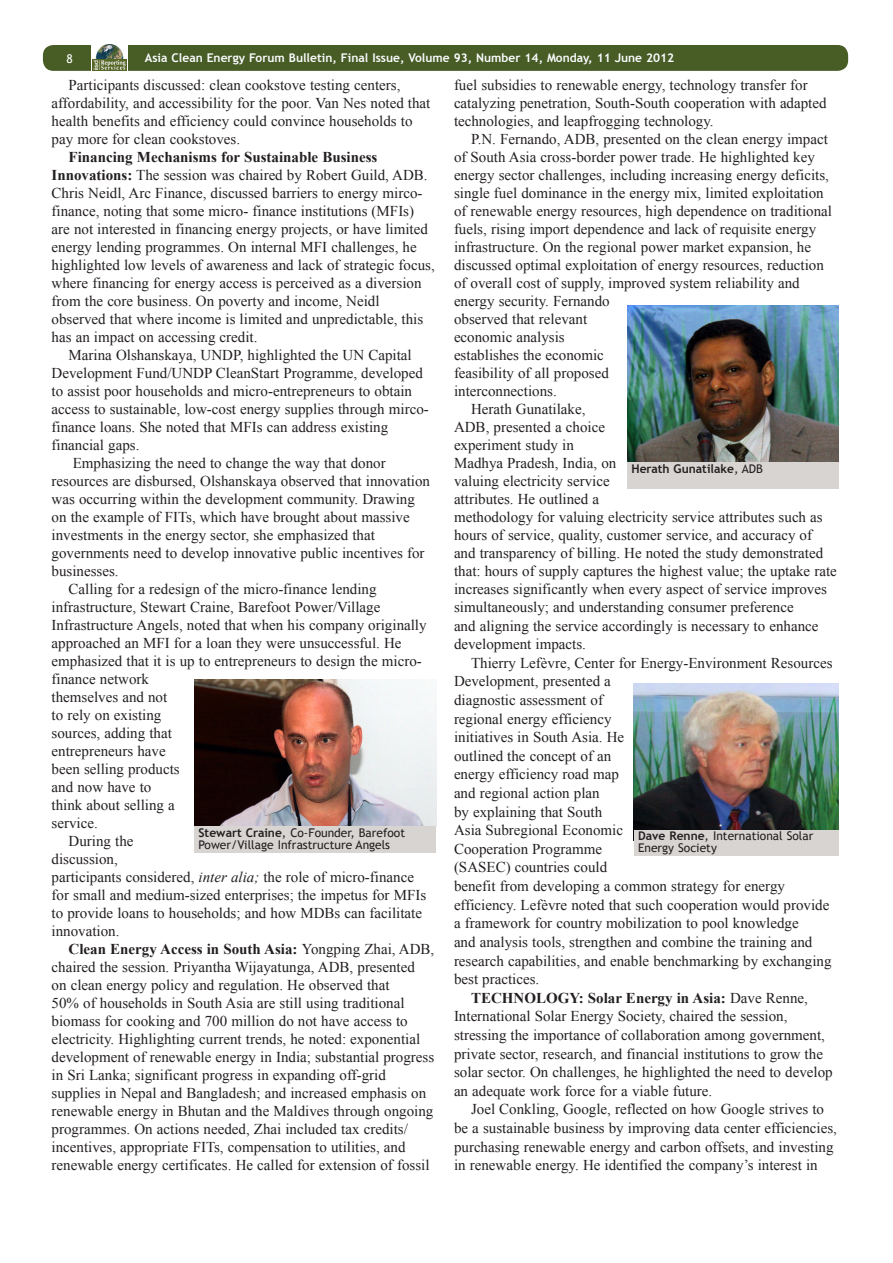
<style>
.page{position:relative;width:893px;height:1263px;background:#fff}
.page>*{position:absolute;margin:0;border:0;box-sizing:border-box;transform-origin:0 0}
.ENB_-_Body{font:15px/18px "Times New Roman";color:#231f20}
.Image_caption{font:12px/12px "Trebuchet MS";color:#231f20}
.t1{font:700 12px "Trebuchet MS";color:#fbfdfe}
.Image_caption-2{font:700 12px "Trebuchet MS";color:#231f20}
.t2{font:12px "Trebuchet MS";color:#fff}
.s1{font-weight:700}
.s2{font-style:italic}
.s3{font-weight:400}
</style>
<div class="page">
<div style="left:43px;top:45px;width:805px;height:26px;background:#485c26;border-radius:10px"></div>
<div style="left:91px;top:44px;width:37px;height:27px;background:#fff"></div>
<img style="left:92px;top:45px;width:35px;height:26px">
<img style="left:194px;top:679px;width:242px;height:147px">
<div style="left:194px;top:826px;width:242px;height:27px;background:#d7d4d2"></div>
<img style="left:627px;top:305px;width:211px;height:157px">
<div style="left:627px;top:462px;width:211px;height:26px;background:#d7d4d2"></div>
<img style="left:634px;top:683px;width:204px;height:147px">
<div style="left:634px;top:830px;width:204px;height:26px;background:#d7d4d2"></div>
<p class="t2" style="left:67px;top:51px;width:8px">8</p>
<p class="t1" style="left:145px;top:50px;width:531px">Asia Clean Energy Forum Bulletin, Final Issue, Volume 93, Number 14, Monday, 11 June 2012</p>
<p class="ENB_-_Body" style="left:52px;top:76px;width:380px;text-indent:17px">Participants discussed: clean cookstove testing centers, affordability, and accessibility for the poor. Van Nes noted that health benefits and efficiency could convince households to pay more for clean cookstoves.</p>
<p class="ENB_-_Body" style="left:52px;top:148px;width:385px;text-indent:17px"><span class="s1">Financing Mechanisms for Sustainable Business Innovations:</span> The session was chaired by Robert Guild, ADB.<br>Chris Neidl, Arc Finance, discussed barriers to energy mirco&shy;finance, noting that some micro- finance institutions (MFIs) are not interested in financing energy projects, or have limited energy lending programmes. On internal MFI challenges, he highlighted low levels of awareness and lack of strategic focus, where financing for energy access is perceived as a diversion from the core business. On poverty and income, Neidl observed that where income is limited and unpredictable, this has an impact on accessing credit.</p>
<p class="ENB_-_Body" style="left:52px;top:346px;width:379px;text-indent:17px">Marina Olshanskaya, UNDP, highlighted the UN Capital Development Fund/UNDP CleanStart Programme, developed to assist poor households and micro-entrepreneurs to obtain access to sustainable, low-cost energy supplies through mirco&shy;finance loans. She noted that MFIs can address existing financial gaps.</p>
<p class="ENB_-_Body" style="left:52px;top:454px;width:380px;text-indent:21px">Emphasizing the need to change the way that donor resources are disbursed, Olshanskaya observed that innovation was occurring within the development community. Drawing on the example of FITs, which have brought about massive investments in the energy sector, she emphasized that governments need to develop innovative public incentives for businesses.</p>
<p class="ENB_-_Body" style="left:52px;top:580px;width:377px;text-indent:17px">Calling for a redesign of the micro-finance lending infrastructure, Stewart Craine, Barefoot Power/Village<br>Infrastructure Angels, noted that when his company originally approached an MFI for a loan they were unsuccessful. He emphasized that it is up to entrepreneurs to design the micro&shy;finance network<br>themselves and not<br>to rely on existing<br>sources, adding that<br>entrepreneurs have<br>been selling products<br>and now have to<br>think about selling a<br>service.</p>
<p class="ENB_-_Body" style="left:52px;top:832px;width:376px;text-indent:17px">During the<br>discussion,<br>participants considered, <span class="s2">inter alia;</span> the role of micro-finance for small and medium-sized enterprises; the impetus for MFIs to provide loans to households; and how MDBs can facilitate innovation.</p>
<p class="ENB_-_Body" style="left:52px;top:940px;width:384px;text-indent:17px"><span class="s1">Clean Energy Access in South Asia:</span> Yongping Zhai, ADB, chaired the session. Priyantha Wijayatunga, ADB, presented<br>on clean energy policy and regulation. He observed that<br>50% of households in South Asia are still using traditional biomass for cooking and 700 million do not have access to electricity. Highlighting current trends, he noted: exponential development of renewable energy in India; substantial progress in Sri Lanka; significant progress in expanding off-grid supplies in Nepal and Bangladesh; and increased emphasis on renewable energy in Bhutan and the Maldives through ongoing programmes. On actions needed, Zhai included tax credits/ incentives, appropriate FITs, compensation to utilities, and renewable energy certificates. He called for extension of fossil</p>
<p class="ENB_-_Body" style="left:454px;top:76px;width:374px">fuel subsidies to renewable energy, technology transfer for catalyzing penetration, South-South cooperation with adapted technologies, and leapfrogging technology.</p>
<p class="ENB_-_Body" style="left:454px;top:130px;width:380px;text-indent:17px">P.N. Fernando, ADB, presented on the clean energy impact of South Asia cross-border power trade. He highlighted key energy sector challenges, including increasing energy deficits, single fuel dominance in the energy mix, limited exploitation of renewable energy resources, high dependence on traditional fuels, rising import dependence and lack of requisite energy infrastructure. On the regional power market expansion, he discussed optimal exploitation of energy resources, reduction of overall cost of supply, improved system reliability and energy security. Fernando<br>observed that relevant<br>economic analysis<br>establishes the economic<br>feasibility of all proposed<br>interconnections.</p>
<p class="ENB_-_Body" style="left:454px;top:400px;width:384px;text-indent:17px">Herath Gunatilake,<br>ADB, presented a choice<br>experiment study in<br>Madhya Pradesh, India, on<br>valuing electricity service<br>attributes. He outlined a<br>methodology for valuing electricity service attributes such as hours of service, quality, customer service, and accuracy of and transparency of billing. He noted the study demonstrated that: hours of supply captures the highest value; the uptake rate increases significantly when every aspect of service improves simultaneously; and understanding consumer preference<br>and aligning the service accordingly is necessary to enhance development impacts.</p>
<p class="ENB_-_Body" style="left:454px;top:653px;width:380px;line-height:18.6px;text-indent:17px">Thierry Lefèvre, Center for Energy-Environment Resources Development, presented a<br>diagnostic assessment of<br>regional energy efficiency<br>initiatives in South Asia. He<br>outlined the concept of an<br>energy efficiency road map<br>and regional action plan<br>by explaining that South<br>Asia Subregional Economic<br>Cooperation Programme<br>(SASEC) countries could<br>benefit from developing a common strategy for energy efficiency. Lefèvre noted that such cooperation would provide a framework for country mobilization to pool knowledge<br>and analysis tools, strengthen and combine the training and research capabilities, and enable benchmarking by exchanging best practices.</p>
<p class="ENB_-_Body" style="left:454px;top:988px;width:380px;line-height:18.6px;text-indent:17px"><span class="s1">TECHNOLOGY: Solar Energy in Asia:</span> Dave Renne, International Solar Energy Society, chaired the session, stressing the importance of collaboration among government, private sector, research, and financial institutions to grow the solar sector. On challenges, he highlighted the need to develop an adequate work force for a viable future.</p>
<p class="ENB_-_Body" style="left:454px;top:1100px;width:385px;line-height:18.6px;text-indent:17px">Joel Conkling, Google, reflected on how Google strives to be a sustainable business by improving data center efficiencies, purchasing renewable energy and carbon offsets, and investing in renewable energy. He identified the company’s interest in</p>
<p class="Image_caption-2" style="left:631px;top:461px;width:133px">Herath Gunatilake<span class="s3">, ADB</span></p>
<p class="Image_caption" style="left:198px;top:827px;width:208px"><span class="s1">Stewart Craine</span>, Co-Founder, Barefoot<br>Power/Village Infrastructure Angels</p>
<p class="Image_caption" style="left:638px;top:830px;width:177px"><span class="s1">Dave Renne</span>, International Solar<br>Energy Society</p>
</div>
